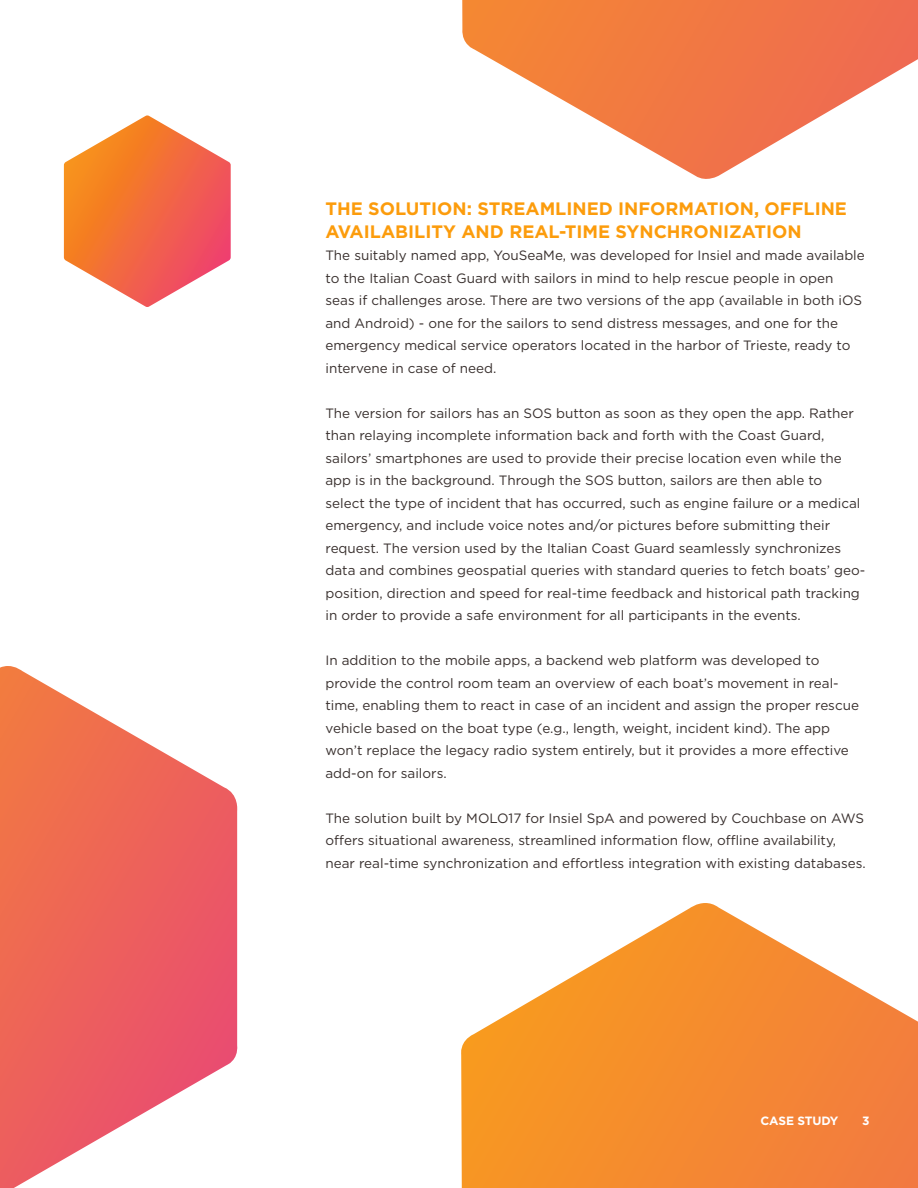
<style>
.page{position:relative;width:918px;height:1188px;background:#fff}
.page>*{position:absolute;margin:0;border:0;box-sizing:border-box;transform-origin:0 0}
.t1{font:700 18px/22.5px "Gotham";color:#fc9c0c}
.t2{font:13.5px/22.5px "Gotham";color:#382f2d}
.t3{font:700 12px "Gotham";letter-spacing:-.01em;color:#fff}
</style>
<div class="page">
<svg style="left:461px;top:903px;width:457px;height:285px"></svg>
<svg style="left:462px;top:0;width:456px;height:179px"></svg>
<svg style="left:0;top:666px;width:238px;height:522px"></svg>
<svg style="left:64px;top:115px;width:167px;height:192px"></svg>
<h1 class="t1" style="left:326px;top:198px;width:523px">THE SOLUTION: STREAMLINED INFORMATION, OFFLINE<br>AVAILABILITY AND REAL-TIME SYNCHRONIZATION</h1>
<p class="t2" style="left:326px;top:244px;width:541px">The suitably named app, YouSeaMe, was developed for Insiel and made available to the Italian Coast Guard with sailors in mind to help rescue people in open seas if challenges arose. There are two versions of the app (available in both iOS and Android) - one for the sailors to send distress messages, and one for the emergency medical service operators located in the harbor of Trieste, ready to intervene in case of need.</p>
<p class="t2" style="left:326px;top:402px;width:541px">The version for sailors has an SOS button as soon as they open the app. Rather than relaying incomplete information back and forth with the Coast Guard, sailors’ smartphones are used to provide their precise location even while the app is in the background. Through the SOS button, sailors are then able to<br>select the type of incident that has occurred, such as engine failure or a medical emergency, and include voice notes and/or pictures before submitting their request. The version used by the Italian Coast Guard seamlessly synchronizes data and combines geospatial queries with standard queries to fetch boats’ geo&shy;position, direction and speed for real-time feedback and historical path tracking in order to provide a safe environment for all participants in the events.</p>
<p class="t2" style="left:326px;top:649px;width:535px">In addition to the mobile apps, a backend web platform was developed to provide the control room team an overview of each boat’s movement in real&shy;time, enabling them to react in case of an incident and assign the proper rescue vehicle based on the boat type (e.g., length, weight, incident kind). The app won’t replace the legacy radio system entirely, but it provides a more effective add-on for sailors.</p>
<p class="t2" style="left:326px;top:807px;width:542px">The solution built by MOLO17 for Insiel SpA and powered by Couchbase on AWS offers situational awareness, streamlined information flow, offline availability, near real-time synchronization and effortless integration with existing databases.</p>
<p class="t3" style="left:760px;top:1113px;width:79px">CASE STUDY</p>
<p class="t3" style="left:862px;top:1113px;width:9px">3</p>
</div>
